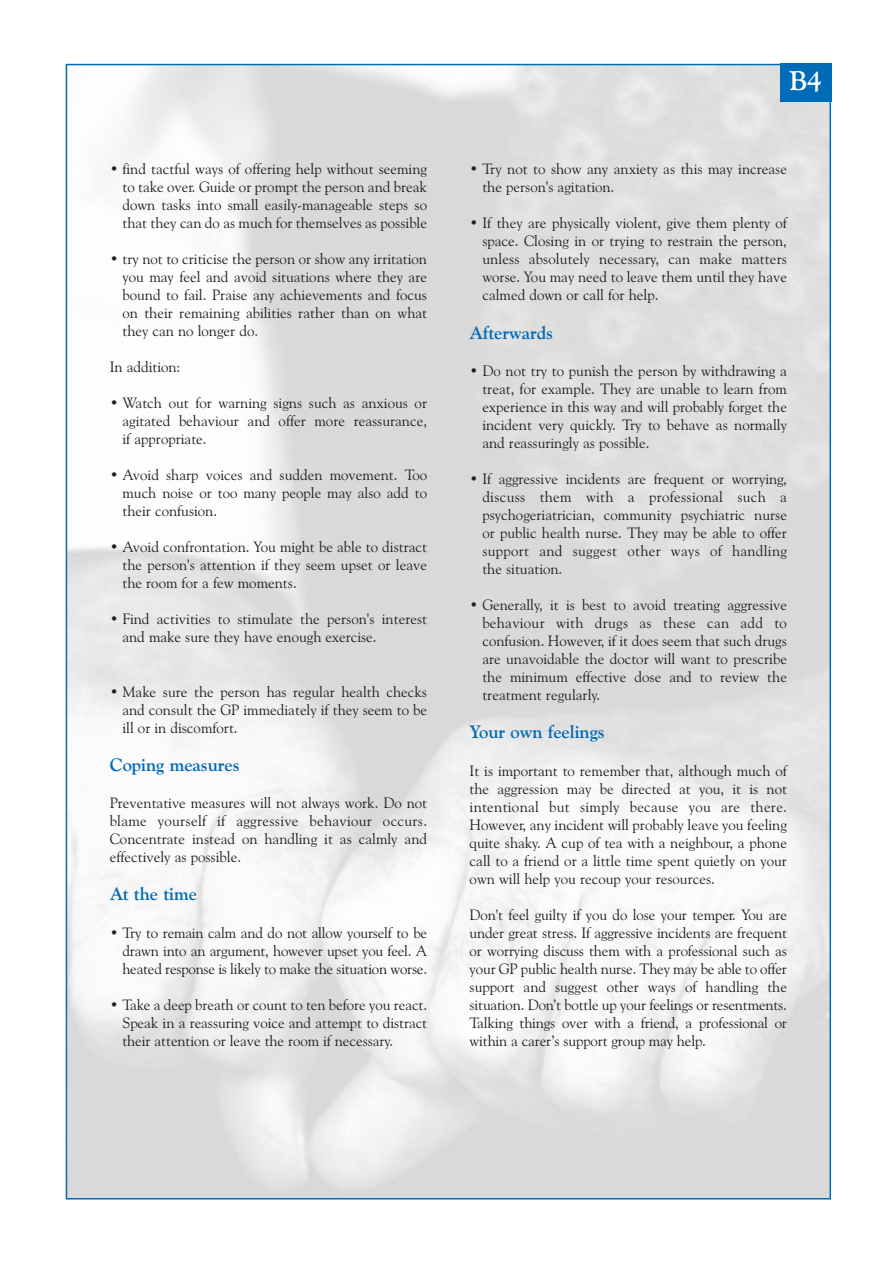
<style>
.page{position:relative;width:894px;height:1262px;background:#fff}
.page>*{position:absolute;margin:0;border:0;box-sizing:border-box;transform-origin:0 0}
.t1{font:700 27px "Goudy Old Style BT";color:#fff}
.t2{font:700 18px "Goudy Old Style BT";color:#006bb6}
.t3{font:15px/18px "Goudy Old Style BT";color:#231f20;text-align:justify}
</style>
<div class="page">
<div style="left:780px;top:64px;width:51px;height:38px;background:#006bb6"></div>
<p class="t3" style="left:122px;top:162px;width:306px;text-indent:-13px">• find tactful ways of offering help without seeming to take over. Guide or prompt the person and break down tasks into small easily-manageable steps so that they can do as much for themselves as possible</p>
<p class="t3" style="left:122px;top:252px;width:306px;text-indent:-13px">• try not to criticise the person or show any irritation you may feel and avoid situations where they are bound to fail. Praise any achievements and focus on their remaining abilities rather than on what they can no longer do.</p>
<p class="t3" style="left:110px;top:360px;width:73px">In addition:</p>
<p class="t3" style="left:122px;top:396px;width:306px;text-indent:-13px">• Watch out for warning signs such as anxious or agitated behaviour and offer more reassurance, if appropriate.</p>
<p class="t3" style="left:122px;top:468px;width:306px;text-indent:-13px">• Avoid sharp voices and sudden movement. Too much noise or too many people may also add to their confusion.</p>
<p class="t3" style="left:122px;top:540px;width:306px;text-indent:-13px">• Avoid confrontation. You might be able to distract the person's attention if they seem upset or leave the room for a few moments.</p>
<p class="t3" style="left:122px;top:612px;width:306px;text-indent:-13px">• Find activities to stimulate the person's interest and make sure they have enough exercise.</p>
<p class="t3" style="left:122px;top:684px;width:306px;text-indent:-13px">• Make sure the person has regular health checks and consult the GP immediately if they seem to be ill or in discomfort.</p>
<p class="t2" style="left:110px;top:758px;width:131px">Coping measures</p>
<p class="t3" style="left:110px;top:795px;width:319px">Preventative measures will not always work. Do not blame yourself if aggressive behaviour occurs.<br>Concentrate instead on handling it as calmly and effectively as possible.</p>
<p class="t2" style="left:110px;top:887px;width:89px">At the time</p>
<p class="t3" style="left:122px;top:925px;width:306px;text-indent:-13px">• Try to remain calm and do not allow yourself to be drawn into an argument, however upset you feel. A heated response is likely to make the situation worse.</p>
<p class="t3" style="left:122px;top:997px;width:306px;text-indent:-13px">• Take a deep breath or count to ten before you react.<br>Speak in a reassuring voice and attempt to distract their attention or leave the room if necessary.</p>
<h1 class="t1" style="left:789px;top:71px;width:34px">B4</h1>
<p class="t3" style="left:482px;top:162px;width:306px;text-indent:-13px">• Try not to show any anxiety as this may increase the person's agitation.</p>
<p class="t3" style="left:482px;top:216px;width:306px;text-indent:-13px">• If they are physically violent, give them plenty of space. Closing in or trying to restrain the person, unless absolutely necessary, can make matters worse. You may need to leave them until they have calmed down or call for help.</p>
<p class="t2" style="left:470px;top:326px;width:85px">Afterwards</p>
<p class="t3" style="left:482px;top:363px;width:306px;text-indent:-13px">• Do not try to punish the person by withdrawing a treat, for example. They are unable to learn from experience in this way and will probably forget the incident very quickly. Try to behave as normally and reassuringly as possible.</p>
<p class="t3" style="left:482px;top:471px;width:306px;text-indent:-13px">• If aggressive incidents are frequent or worrying, discuss them with a professional such a psychogeriatrician, community psychiatric nurse or public health nurse. They may be able to offer support and suggest other ways of handling the situation.</p>
<p class="t3" style="left:482px;top:597px;width:306px;text-indent:-13px">• Generally, it is best to avoid treating aggressive behaviour with drugs as these can add to confusion. However, if it does seem that such drugs are unavoidable the doctor will want to prescribe the minimum effective dose and to review the treatment regularly.</p>
<p class="t2" style="left:470px;top:725px;width:137px">Your own feelings</p>
<p class="t3" style="left:470px;top:763px;width:319px">It is important to remember that, although much of the aggression may be directed at you, it is not intentional but simply because you are there.<br>However, any incident will probably leave you feeling quite shaky. A cup of tea with a neighbour, a phone call to a friend or a little time spent quietly on your own will help you recoup your resources.</p>
<p class="t3" style="left:470px;top:907px;width:319px">Don't feel guilty if you do lose your temper. You are under great stress. If aggressive incidents are frequent or worrying discuss them with a professional such as your GP public health nurse. They may be able to offer support and suggest other ways of handling the situation. Don’t bottle up your feelings or resentments.<br>Talking things over with a friend, a professional or within a carer’s support group may help.</p>
</div>
